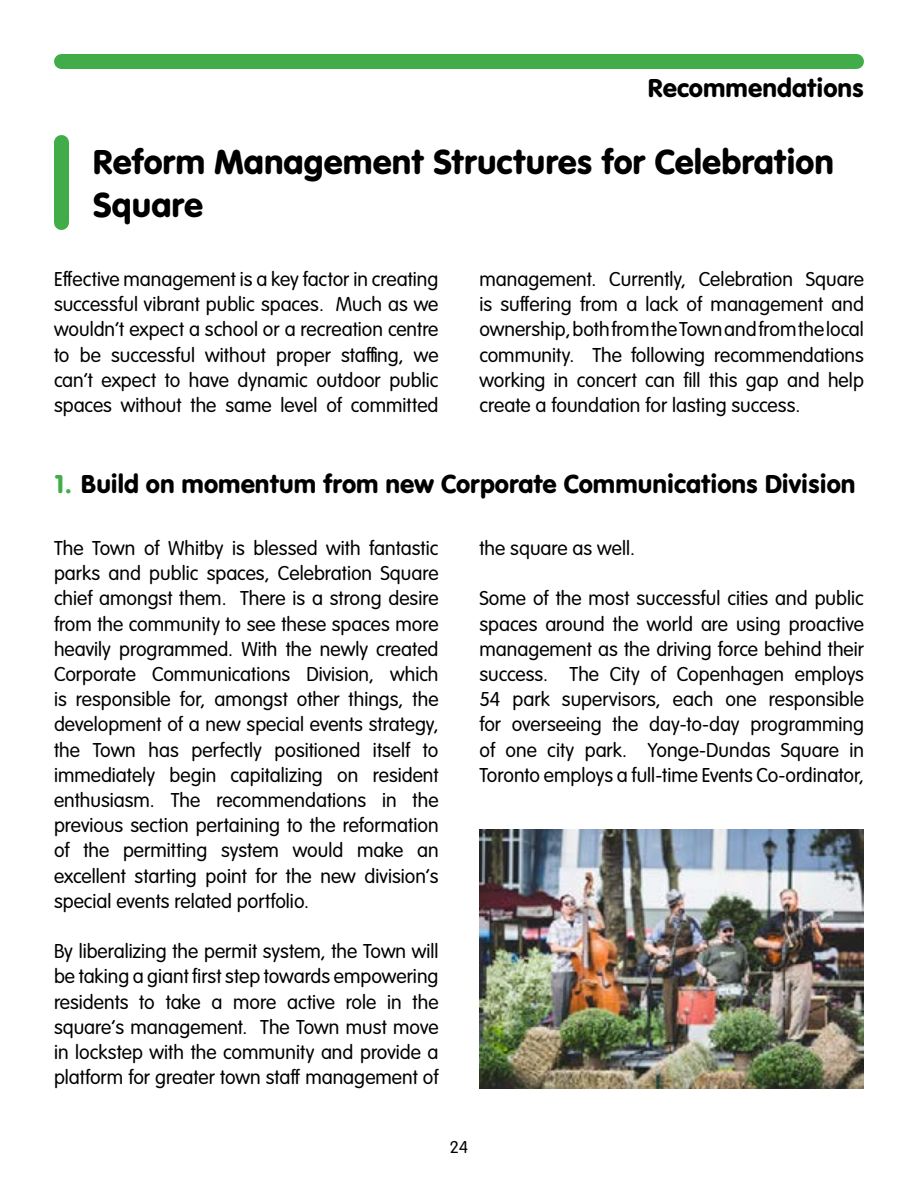
<style>
.page{position:relative;width:918px;height:1188px;background:#fff}
.page>*{position:absolute;margin:0;border:0;box-sizing:border-box;transform-origin:0 0}
.t1{font:36px/43.2px "VAG Rundschrift D";color:#000}
.t2{font:27px "VAG Rundschrift D";color:#000}
.t3{font:300 21px/25.2px "VAG Rundschrift D";color:#000;text-align:justify}
.t4{font:300 18px "VAG Rundschrift D";color:#000}
.s1{color:#41ad49}
</style>
<div class="page">
<div style="left:54px;top:142px;width:15px;height:81px;background:#41ad49"></div>
<div style="left:62px;top:54px;width:794px;height:15px;background:#41ad49"></div>
<img style="left:479px;top:829px;width:385px;height:260px">
<p class="t2" style="left:648px;top:72px;width:218px">Recommendations</p>
<h1 class="t1" style="left:93px;top:140px;width:743px">Reform Management Structures for Celebration<br>Square</h1>
<p class="t3" style="left:54px;top:267px;width:386px">Effective management is a key factor in creating successful vibrant public spaces. Much as we wouldn’t expect a school or a recreation centre to be successful without proper staffing, we can’t expect to have dynamic outdoor public spaces without the same level of committed</p>
<p class="t3" style="left:479px;top:267px;width:386px">management. Currently, Celebration Square is suffering from a lack of management and ownership, both from the Town and from the local community. The following recommendations working in concert can fill this gap and help create a foundation for lasting success.</p>
<p class="t2" style="left:55px;top:468px;width:802px"><span class="s1">1.</span> Build on momentum from new Corporate Communications Division</p>
<p class="t3" style="left:54px;top:536px;width:386px">The Town of Whitby is blessed with fantastic parks and public spaces, Celebration Square chief amongst them. There is a strong desire from the community to see these spaces more heavily programmed. With the newly created Corporate Communications Division, which is responsible for, amongst other things, the development of a new special events strategy, the Town has perfectly positioned itself to immediately begin capitalizing on resident enthusiasm. The recommendations in the previous section pertaining to the reformation of the permitting system would make an excellent starting point for the new division’s special events related portfolio.</p>
<p class="t3" style="left:54px;top:939px;width:386px">By liberalizing the permit system, the Town will be taking a giant first step towards empowering residents to take a more active role in the square’s management. The Town must move in lockstep with the community and provide a platform for greater town staff management of</p>
<p class="t3" style="left:479px;top:536px;width:157px">the square as well.</p>
<p class="t3" style="left:479px;top:586px;width:386px">Some of the most successful cities and public spaces around the world are using proactive management as the driving force behind their success. The City of Copenhagen employs 54 park supervisors, each one responsible for overseeing the day-to-day programming of one city park. Yonge-Dundas Square in Toronto employs a full-time Events Co-ordinator,</p>
<p class="t4" style="left:450px;top:1138px;width:20px">24</p>
</div>
